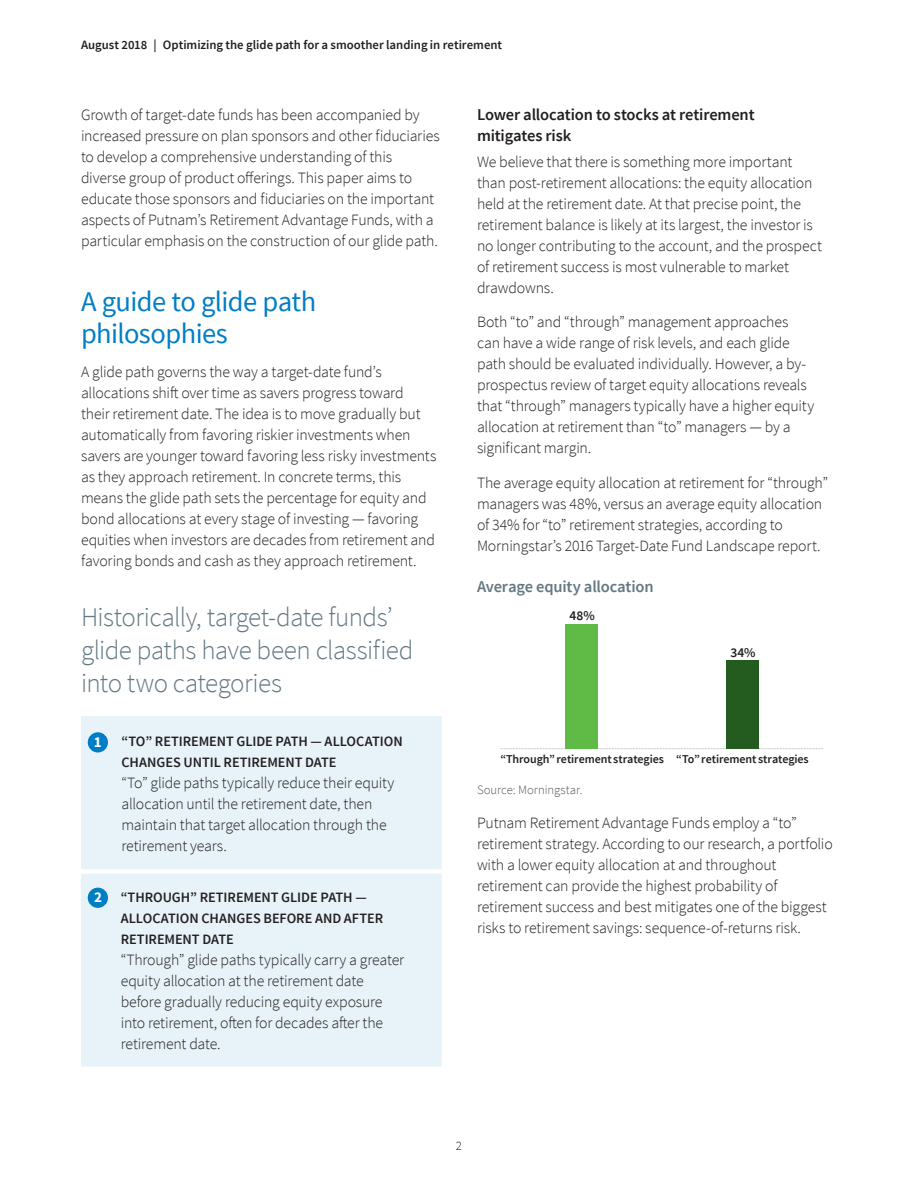
<style>
.page{position:relative;width:918px;height:1188px;background:#fff}
.page>*{position:absolute;margin:0;border:0;box-sizing:border-box;transform-origin:0 0}
.Section_head{font:28.5px/31.5px "Source Sans Pro";letter-spacing:-.02em;color:#007ec5}
.Chart_title{font:300 27px/33px "Source Sans Pro";letter-spacing:-.02em;color:#647882}
.Footnote{font:600 16.5px/21px "Source Sans Pro";letter-spacing:-.01em;color:#231f20}
.Subhead_2{font:600 16.5px "Source Sans Pro";letter-spacing:-.01em;color:#647882}
.Body{font:300 15.75px/21px "Source Sans Pro";letter-spacing:-.01em;color:#231f20}
.Body-2{font:700 15px "Source Sans Pro";color:#fff}
.Body-3{font:600 14.25px/21px "Source Sans Pro";letter-spacing:-.005em;color:#231f20}
.t1{font:600 13.5px "Source Sans Pro";color:#231f20}
.t2{font:600 12.75px "Source Sans Pro";color:#231f20}
.Footnote-2{font:300 12.75px "Source Sans Pro";letter-spacing:-.005em;color:#57585a}
.t3{font:300 12.75px "Source Sans Pro";color:#231f20}
.t4{font:600 12px "Source Sans Pro";letter-spacing:-.005em;color:#231f20}
</style>
<div class="page">
<div style="left:81px;top:716px;width:361px;height:351px;background:#e7f3f9"></div>
<div style="left:81px;top:869px;width:34px;height:5px;background:#fff"></div>
<div style="left:115px;top:869px;width:327px;height:5px;background:#fff"></div>
<div style="left:88px;top:732px;width:20px;height:21px;background:#007ec5;border-radius:50%"></div>
<div style="left:88px;top:888px;width:20px;height:20px;background:#007ec5;border-radius:50%"></div>
<svg style="left:501px;top:748px;width:322px;height:1px"></svg>
<div style="left:726px;top:661px;width:32px;height:88px;background:#245b1f"></div>
<div style="left:565px;top:624px;width:32px;height:125px;background:#60bb46"></div>
<p class="t2" style="left:81px;top:37px;width:423px">August 2018 | Optimizing the glide path for a smoother landing in retirement</p>
<p class="Body" style="left:81px;top:104px;width:360px">Growth of target-date funds has been accompanied by increased pressure on plan sponsors and other fiduciaries to develop a comprehensive understanding of this diverse group of product offerings. This paper aims to educate those sponsors and fiduciaries on the important aspects of Putnam’s Retirement Advantage Funds, with a particular emphasis on the construction of our glide path.</p>
<p class="Section_head" style="left:81px;top:286px;width:237px">A guide to glide path philosophies</p>
<p class="Body" style="left:81px;top:361px;width:357px">A glide path governs the way a target-date fund’s allocations shift over time as savers progress toward<br>their retirement date. The idea is to move gradually but automatically from favoring riskier investments when savers are younger toward favoring less risky investments as they approach retirement. In concrete terms, this means the glide path sets the percentage for equity and bond allocations at every stage of investing — favoring equities when investors are decades from retirement and favoring bonds and cash as they approach retirement.</p>
<p class="Chart_title" style="left:81px;top:601px;width:334px">Historically, target-date funds’ glide paths have been classified into two categories</p>
<p class="Body-2" style="left:94px;top:732px;width:9px">1</p>
<p class="Body-3" style="left:122px;top:731px;width:283px">“TO” RETIREMENT GLIDE PATH — ALLOCATION<br>CHANGES UNTIL RETIREMENT DATE</p>
<p class="Body" style="left:122px;top:773px;width:275px">“To” glide paths typically reduce their equity allocation until the retirement date, then maintain that target allocation through the retirement years.</p>
<p class="Body-2" style="left:94px;top:888px;width:9px">2</p>
<p class="Body-3" style="left:121px;top:887px;width:264px">“THROUGH” RETIREMENT GLIDE PATH —<br>ALLOCATION CHANGES BEFORE AND AFTER<br>RETIREMENT DATE</p>
<p class="Body" style="left:121px;top:949px;width:285px">“Through” glide paths typically carry a greater equity allocation at the retirement date before gradually reducing equity exposure into retirement, often for decades after the retirement date.</p>
<p class="Footnote" style="left:477px;top:105px;width:279px">Lower allocation to stocks at retirement mitigates risk</p>
<p class="Body" style="left:477px;top:151px;width:346px">We believe that there is something more important than post-retirement allocations: the equity allocation held at the retirement date. At that precise point, the retirement balance is likely at its largest, the investor is no longer contributing to the account, and the prospect of retirement success is most vulnerable to market drawdowns.</p>
<p class="Body" style="left:477px;top:312px;width:339px">Both “to” and “through” management approaches can have a wide range of risk levels, and each glide path should be evaluated individually. However, a by&shy;prospectus review of target equity allocations reveals that “through” managers typically have a higher equity allocation at retirement than “to” managers — by a significant margin.</p>
<p class="Body" style="left:477px;top:472px;width:353px">The average equity allocation at retirement for “through” managers was 48%, versus an average equity allocation of 34% for “to” retirement strategies, according to Morningstar’s 2016 Target-Date Fund Landscape report.</p>
<p class="Subhead_2" style="left:477px;top:576px;width:178px">Average equity allocation</p>
<p class="t1" style="left:570px;top:607px;width:27px">48%</p>
<p class="t1" style="left:730px;top:644px;width:27px">34%</p>
<p class="t4" style="left:500px;top:751px;width:165px">“Through” retirement strategies</p>
<p class="t4" style="left:676px;top:751px;width:134px">“To” retirement strategies</p>
<p class="Footnote-2" style="left:477px;top:782px;width:107px">Source: Morningstar.</p>
<p class="Body" style="left:477px;top:813px;width:357px">Putnam Retirement Advantage Funds employ a “to” retirement strategy. According to our research, a portfolio with a lower equity allocation at and throughout retirement can provide the highest probability of retirement success and best mitigates one of the biggest risks to retirement savings: sequence-of-returns risk.</p>
<p class="t3" style="left:456px;top:1138px;width:8px">2</p>
</div>
